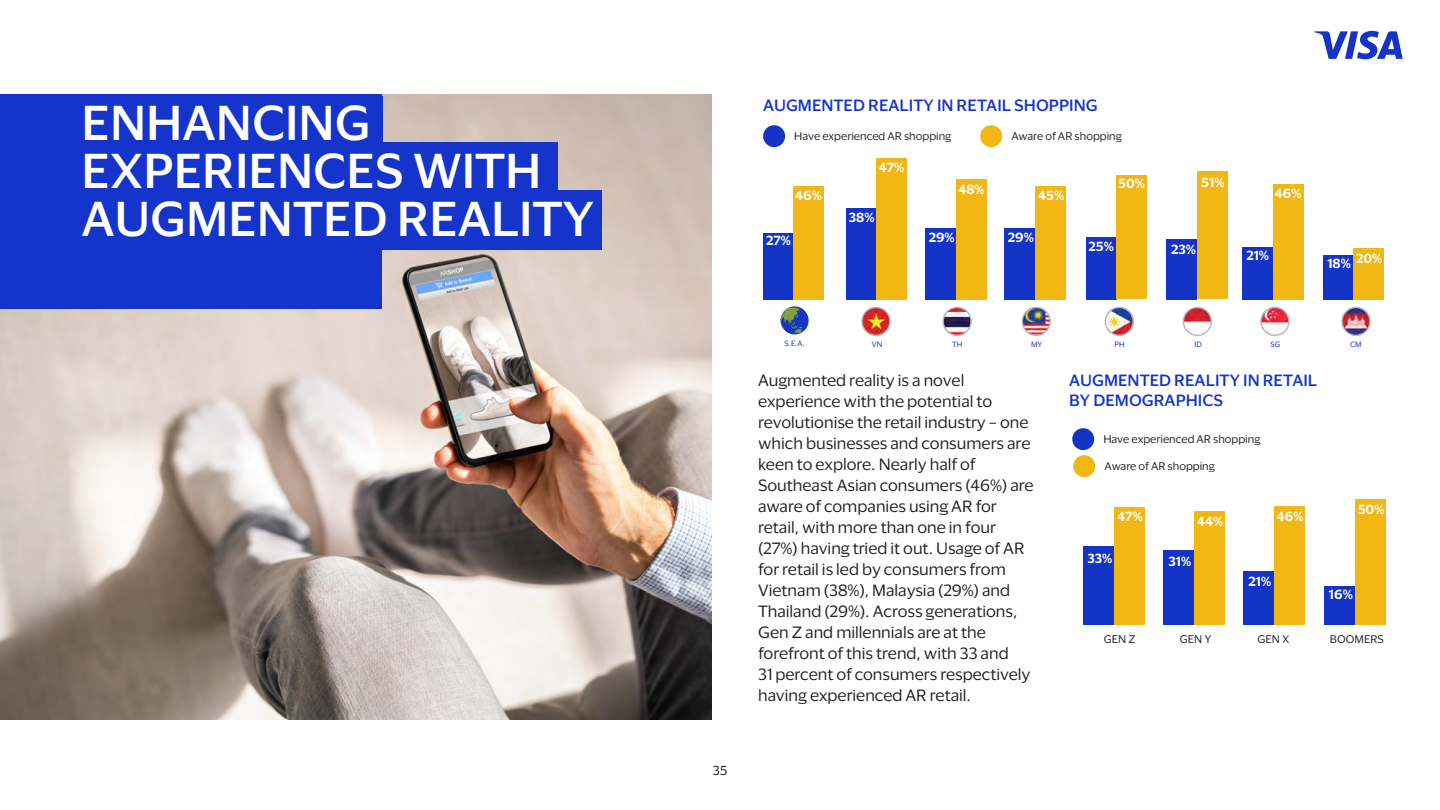
<style>
.page{position:relative;width:1440px;height:810px;background:#fff}
.page>*{position:absolute;margin:0;border:0;box-sizing:border-box;transform-origin:0 0}
.t1{font:500 45px/48px "Visa Dialect";color:#fff}
.t2{font:15px/21px "Visa Dialect";color:#231f20}
.t3{font:500 15px/19.5px "Visa Dialect";color:#1434cb}
.t4{font:600 12.15px "Visa Dialect";color:#fff}
.t5{font:12px "Visa Dialect";color:#231f20}
.t6{font:10.2px "Visa Dialect";color:#231f20}
.t7{font:7.05px "Visa Dialect";color:#1434c5}
</style>
<div class="page">
<img style="left:0;top:94px;width:711px;height:626px">
<div style="left:0;top:94px;width:381px;height:215px;background:#1434cb"></div>
<svg style="left:1314px;top:31px;width:88px;height:28px"></svg>
<div style="left:71px;top:142px;width:487px;height:53px;background:#1434cb"></div>
<div style="left:219px;top:190px;width:382px;height:59px;background:#1434cb"></div>
<div style="left:0;top:96px;width:382px;height:59px;background:#1434cb"></div>
<img style="left:943px;top:307px;width:28px;height:28px;border-radius:14px">
<div style="left:942px;top:307px;width:30px;height:29px;border:2px solid #b8babc;border-radius:50%"></div>
<img style="left:1105px;top:307px;width:28px;height:28px;border-radius:14px">
<div style="left:1104px;top:307px;width:30px;height:29px;border:2px solid #b8babc;border-radius:50%"></div>
<div style="left:1086px;top:237px;width:30px;height:62px;background:#1434c5"></div>
<div style="left:1116px;top:175px;width:31px;height:124px;background:#f2b615"></div>
<div style="left:1166px;top:239px;width:31px;height:60px;background:#1434c5"></div>
<div style="left:1197px;top:171px;width:31px;height:128px;background:#f2b615"></div>
<div style="left:925px;top:228px;width:31px;height:71px;background:#1434c5"></div>
<div style="left:956px;top:179px;width:31px;height:120px;background:#f2b615"></div>
<div style="left:846px;top:208px;width:30px;height:91px;background:#1434c5"></div>
<div style="left:1035px;top:186px;width:30px;height:113px;background:#f2b615"></div>
<div style="left:1242px;top:247px;width:31px;height:52px;background:#1434c5"></div>
<div style="left:1273px;top:184px;width:30px;height:115px;background:#f2b615"></div>
<div style="left:1323px;top:255px;width:31px;height:44px;background:#1434c5"></div>
<img style="left:1022px;top:307px;width:28px;height:28px;border-radius:14px">
<div style="left:1021px;top:307px;width:30px;height:29px;border:2px solid #b8babc;border-radius:50%"></div>
<img style="left:1183px;top:307px;width:28px;height:28px;border-radius:14px">
<div style="left:1182px;top:307px;width:30px;height:29px;border:2px solid #b8babc;border-radius:50%"></div>
<div style="left:1004px;top:228px;width:31px;height:71px;background:#1434c5"></div>
<div style="left:876px;top:158px;width:30px;height:141px;background:#f2b615"></div>
<div style="left:763px;top:233px;width:30px;height:66px;background:#1434c5"></div>
<div style="left:793px;top:186px;width:30px;height:113px;background:#f2b615"></div>
<img style="left:1342px;top:307px;width:28px;height:28px;border-radius:14px">
<div style="left:1341px;top:307px;width:29px;height:29px;border:2px solid #b8babc;border-radius:50%"></div>
<img style="left:1261px;top:307px;width:28px;height:28px;border-radius:14px">
<div style="left:1260px;top:307px;width:29px;height:29px;border:2px solid #b8babc;border-radius:50%"></div>
<div style="left:1114px;top:507px;width:30px;height:117px;background:#f2b615"></div>
<div style="left:1083px;top:546px;width:31px;height:78px;background:#1434c5"></div>
<div style="left:1194px;top:511px;width:30px;height:113px;background:#f2b615"></div>
<div style="left:1163px;top:550px;width:31px;height:74px;background:#1434c5"></div>
<div style="left:1274px;top:506px;width:30px;height:118px;background:#f2b615"></div>
<div style="left:1243px;top:571px;width:31px;height:53px;background:#1434c5"></div>
<div style="left:1355px;top:499px;width:30px;height:125px;background:#f2b615"></div>
<div style="left:1324px;top:586px;width:31px;height:38px;background:#1434c5"></div>
<img style="left:862px;top:307px;width:28px;height:28px;border-radius:14px">
<div style="left:861px;top:307px;width:29px;height:29px;border:2px solid #b8babc;border-radius:50%"></div>
<div style="left:1353px;top:248px;width:31px;height:51px;background:#f2b615"></div>
<div style="left:780px;top:306px;width:28px;height:28px;background:#1434c1;border-radius:50%"></div>
<svg style="left:780px;top:306px;width:23px;height:28px"></svg>
<div style="left:763px;top:125px;width:22px;height:22px;background:#1434c5;border-radius:50%"></div>
<div style="left:980px;top:125px;width:22px;height:22px;background:#f2b615;border-radius:50%"></div>
<div style="left:1072px;top:428px;width:22px;height:22px;background:#1434c5;border-radius:50%"></div>
<div style="left:1073px;top:455px;width:22px;height:22px;background:#f2b615;border-radius:50%"></div>
<p class="t1" style="left:81px;top:96px;width:515px">ENHANCING<br>EXPERIENCES WITH<br>AUGMENTED REALITY</p>
<p class="t3" style="left:763px;top:95px;width:336px">AUGMENTED REALITY IN RETAIL SHOPPING</p>
<p class="t6" style="left:794px;top:128px;width:158px">Have experienced AR shopping</p>
<p class="t6" style="left:1011px;top:128px;width:112px">Aware of AR shopping</p>
<p class="t4" style="left:879px;top:158px;width:27px">47%</p>
<p class="t4" style="left:1118px;top:174px;width:28px">50%</p>
<p class="t4" style="left:958px;top:179px;width:28px">48%</p>
<p class="t4" style="left:795px;top:186px;width:28px">46%</p>
<p class="t4" style="left:1038px;top:186px;width:28px">45%</p>
<p class="t4" style="left:849px;top:208px;width:27px">38%</p>
<p class="t4" style="left:929px;top:228px;width:27px">29%</p>
<p class="t4" style="left:1008px;top:228px;width:27px">29%</p>
<p class="t4" style="left:766px;top:231px;width:26px">27%</p>
<p class="t4" style="left:1088px;top:237px;width:27px">25%</p>
<p class="t4" style="left:1201px;top:173px;width:25px">51%</p>
<p class="t4" style="left:1171px;top:239px;width:26px">23%</p>
<p class="t4" style="left:1274px;top:184px;width:28px">46%</p>
<p class="t4" style="left:1246px;top:246px;width:24px">21%</p>
<p class="t4" style="left:1327px;top:251px;width:56px">18% 20%</p>
<p class="t7" style="left:784px;top:338px;width:21px">S.E.A.</p>
<p class="t7" style="left:872px;top:339px;width:12px">VN</p>
<p class="t7" style="left:952px;top:339px;width:12px">TH</p>
<p class="t7" style="left:1114px;top:339px;width:12px">PH</p>
<p class="t7" style="left:1031px;top:339px;width:13px">MY</p>
<p class="t7" style="left:1194px;top:339px;width:9px">ID</p>
<p class="t7" style="left:1270px;top:339px;width:12px">SG</p>
<p class="t7" style="left:1350px;top:339px;width:13px">CM</p>
<p class="t5" style="left:713px;top:762px;width:16px">35</p>
<p class="t2" style="left:758px;top:369px;width:277px">Augmented reality is a novel experience with the potential to revolutionise the retail industry – one which businesses and consumers are keen to explore. Nearly half of Southeast Asian consumers (46%) are aware of companies using AR for retail, with more than one in four (27%) having tried it out. Usage of AR for retail is led by consumers from Vietnam (38%), Malaysia (29%) and Thailand (29%). Across generations, Gen Z and millennials are at the forefront of this trend, with 33 and<br>31 percent of consumers respectively having experienced AR retail.</p>
<p class="t3" style="left:1069px;top:370px;width:250px">AUGMENTED REALITY IN RETAIL<br>BY DEMOGRAPHICS</p>
<p class="t6" style="left:1103px;top:431px;width:158px">Have experienced AR shopping</p>
<p class="t6" style="left:1104px;top:458px;width:112px">Aware of AR shopping</p>
<p class="t4" style="left:1117px;top:507px;width:27px">47%</p>
<p class="t4" style="left:1087px;top:549px;width:26px">33%</p>
<p class="t4" style="left:1197px;top:512px;width:28px">44%</p>
<p class="t4" style="left:1168px;top:552px;width:24px">31%</p>
<p class="t4" style="left:1276px;top:507px;width:28px">46%</p>
<p class="t4" style="left:1248px;top:572px;width:24px">21%</p>
<p class="t4" style="left:1357px;top:500px;width:28px">50%</p>
<p class="t4" style="left:1329px;top:585px;width:25px">16%</p>
<p class="t6" style="left:1103px;top:631px;width:33px">GEN Z</p>
<p class="t6" style="left:1179px;top:631px;width:33px">GEN Y</p>
<p class="t6" style="left:1257px;top:631px;width:34px">GEN X</p>
<p class="t6" style="left:1330px;top:631px;width:56px">BOOMERS</p>
</div>
